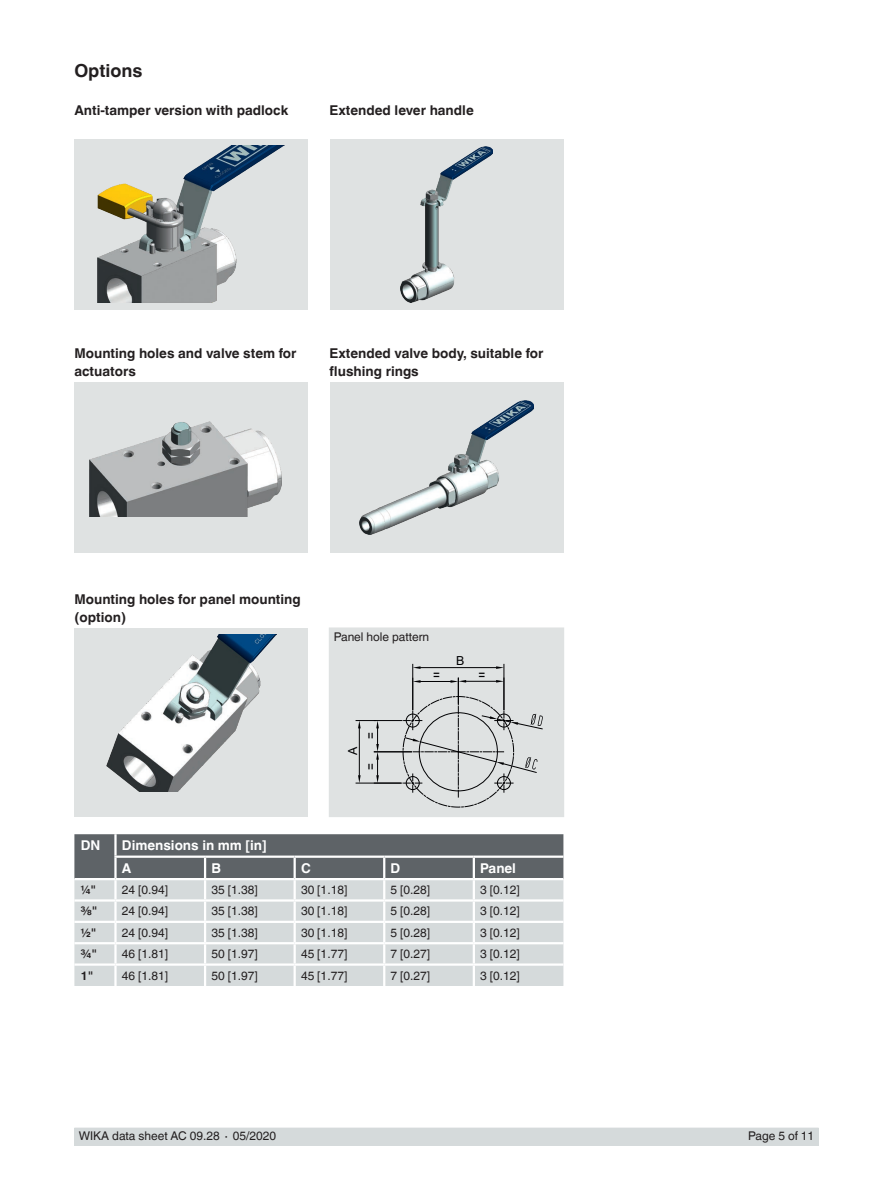
<style>
.page{position:relative;width:893px;height:1188px;background:#fff}
.page>*{position:absolute;margin:0;border:0;box-sizing:border-box;transform-origin:0 0}
.t1{font:700 18px "Helvetica World";color:#231f20}
.t2{font:14.7px "Arial";color:#000002;scale:.8 1}
.t3{font:700 13.5px/18px "Helvetica World";color:#231f20}
.t4{font:700 13.5px/22.5px "Helvetica World";color:#fff}
.t5{font:12.45px "Arial";color:#000002}
.t6{font:12px "Helvetica World";color:#231f20}
.t7{font:700 12px "Helvetica World";color:#231f20}
</style>
<div class="page">
<div style="left:74px;top:1128px;width:745px;height:17px;background:#d5dadb"></div>
<div style="left:74px;top:139px;width:234px;height:170px;background:#dfe2e2"></div>
<img style="left:98px;top:146px;width:186px;height:157px">
<div style="left:330px;top:139px;width:233px;height:170px;background:#dfe2e2"></div>
<img style="left:400px;top:146px;width:92px;height:156px">
<div style="left:74px;top:383px;width:234px;height:170px;background:#dfe2e2"></div>
<img style="left:89px;top:421px;width:192px;height:95px">
<div style="left:330px;top:383px;width:233px;height:170px;background:#dfe2e2"></div>
<img style="left:359px;top:400px;width:175px;height:135px">
<div style="left:74px;top:628px;width:234px;height:188px;background:#dfe2e2"></div>
<img style="left:106px;top:635px;width:170px;height:157px">
<div style="left:330px;top:628px;width:233px;height:188px;background:#dfe2e2"></div>
<hr style="left:356px;top:720px;width:46px;height:1px;background:#000002">
<hr style="left:356px;top:783px;width:44px;height:1px;background:#000002">
<hr style="left:359px;top:728px;width:1px;height:47px;background:#000002">
<svg style="left:358px;top:721px;width:3px;height:7px"></svg>
<svg style="left:358px;top:775px;width:3px;height:8px"></svg>
<svg style="left:374px;top:678px;width:169px;height:130px"></svg>
<hr style="left:412px;top:664px;width:1px;height:46px;background:#000002">
<hr style="left:504px;top:664px;width:1px;height:46px;background:#000002">
<hr style="left:421px;top:667px;width:75px;height:1px;background:#000002">
<svg style="left:413px;top:666px;width:8px;height:3px"></svg>
<svg style="left:496px;top:666px;width:8px;height:3px"></svg>
<div style="left:329px;top:627px;width:235px;height:190px;border:2px solid #dfe2e2"></div>
<div style="left:74px;top:966px;width:489px;height:20px;background:#d5dadb"></div>
<hr style="left:114px;top:966px;width:3px;height:20px;background:#fff">
<hr style="left:204px;top:966px;width:2px;height:20px;background:#fff">
<hr style="left:473px;top:966px;width:2px;height:20px;background:#fff">
<svg style="left:74px;top:834px;width:489px;height:129px;background:#b2b7b9"></svg>
<hr style="left:294px;top:966px;width:2px;height:20px;background:#fff">
<hr style="left:383px;top:966px;width:2px;height:20px;background:#fff">
<hr style="left:114px;top:858px;width:3px;height:20px;background:#fff">
<hr style="left:114px;top:834px;width:3px;height:22px;background:#fff">
<hr style="left:114px;top:856px;width:91px;height:2px;background:#fff">
<hr style="left:205px;top:856px;width:90px;height:2px;background:#fff">
<hr style="left:295px;top:856px;width:89px;height:2px;background:#fff">
<hr style="left:384px;top:856px;width:90px;height:2px;background:#fff">
<hr style="left:474px;top:856px;width:89px;height:2px;background:#fff">
<h1 class="t1" style="left:74px;top:60px;width:70px">Options</h1>
<p class="t3" style="left:74px;top:101px;width:215px">Anti-tamper version with padlock</p>
<p class="t3" style="left:330px;top:101px;width:146px">Extended lever handle</p>
<p class="t3" style="left:74px;top:345px;width:224px">Mounting holes and valve stem for actuators</p>
<p class="t3" style="left:330px;top:345px;width:215px">Extended valve body, suitable for flushing rings</p>
<p class="t3" style="left:74px;top:590px;width:228px">Mounting holes for panel mounting (option)</p>
<p class="t6" style="left:334px;top:630px;width:97px">Panel hole pattern</p>
<p class="t5" style="left:456px;top:652px;width:10px">B</p>
<p class="t5" style="left:344px;top:755px;width:10px;rotate:-90deg">A</p>
<p class="t2" style="left:361px;top:739px;width:10px;rotate:-90deg">=</p>
<p class="t2" style="left:361px;top:770px;width:10px;rotate:-90deg">=</p>
<p class="t2" style="left:433px;top:665px;width:10px">=</p>
<p class="t2" style="left:479px;top:664px;width:10px">=</p>
<p class="t4" style="left:81px;top:834px;width:21px">DN</p>
<p class="t4" style="left:122px;top:834px;width:146px">Dimensions in mm [in]<br>A</p>
<p class="t4" style="left:211px;top:857px;width:11px">B</p>
<p class="t4" style="left:301px;top:857px;width:11px">C</p>
<p class="t4" style="left:391px;top:857px;width:11px">D</p>
<p class="t4" style="left:480px;top:857px;width:37px">Panel</p>
<p class="t7" style="left:81px;top:883px;width:17px">1/4"</p>
<p class="t6" style="left:122px;top:883px;width:48px">24 [0.94]</p>
<p class="t6" style="left:211px;top:883px;width:48px">35 [1.38]</p>
<p class="t6" style="left:301px;top:883px;width:48px">30 [1.18]</p>
<p class="t6" style="left:391px;top:883px;width:41px">5 [0.28]</p>
<p class="t6" style="left:480px;top:883px;width:41px">3 [0.12]</p>
<p class="t7" style="left:81px;top:904px;width:18px">3/8"</p>
<p class="t6" style="left:122px;top:904px;width:48px">24 [0.94]</p>
<p class="t6" style="left:211px;top:904px;width:48px">35 [1.38]</p>
<p class="t6" style="left:301px;top:904px;width:48px">30 [1.18]</p>
<p class="t6" style="left:391px;top:904px;width:41px">5 [0.28]</p>
<p class="t6" style="left:480px;top:904px;width:41px">3 [0.12]</p>
<p class="t7" style="left:81px;top:926px;width:17px">1/2"</p>
<p class="t6" style="left:122px;top:926px;width:48px">24 [0.94]</p>
<p class="t6" style="left:211px;top:926px;width:48px">35 [1.38]</p>
<p class="t6" style="left:301px;top:926px;width:48px">30 [1.18]</p>
<p class="t6" style="left:391px;top:926px;width:41px">5 [0.28]</p>
<p class="t6" style="left:480px;top:926px;width:41px">3 [0.12]</p>
<p class="t7" style="left:81px;top:947px;width:18px">¾"</p>
<p class="t6" style="left:122px;top:947px;width:48px">46 [1.81]</p>
<p class="t6" style="left:211px;top:947px;width:48px">50 [1.97]</p>
<p class="t6" style="left:301px;top:947px;width:48px">45 [1.77]</p>
<p class="t6" style="left:391px;top:947px;width:41px">7 [0.27]</p>
<p class="t6" style="left:480px;top:947px;width:41px">3 [0.12]</p>
<p class="t7" style="left:81px;top:968px;width:14px">1"</p>
<p class="t6" style="left:122px;top:968px;width:48px">46 [1.81]</p>
<p class="t6" style="left:211px;top:968px;width:48px">50 [1.97]</p>
<p class="t6" style="left:301px;top:968px;width:48px">45 [1.77]</p>
<p class="t6" style="left:391px;top:968px;width:41px">7 [0.27]</p>
<p class="t6" style="left:480px;top:968px;width:41px">3 [0.12]</p>
<p class="t6" style="left:79px;top:1129px;width:199px">WIKA data sheet AC 09.28 ∙ 05/2020</p>
<p class="t6" style="left:748px;top:1129px;width:68px">Page 5 of 11</p>
</div>
